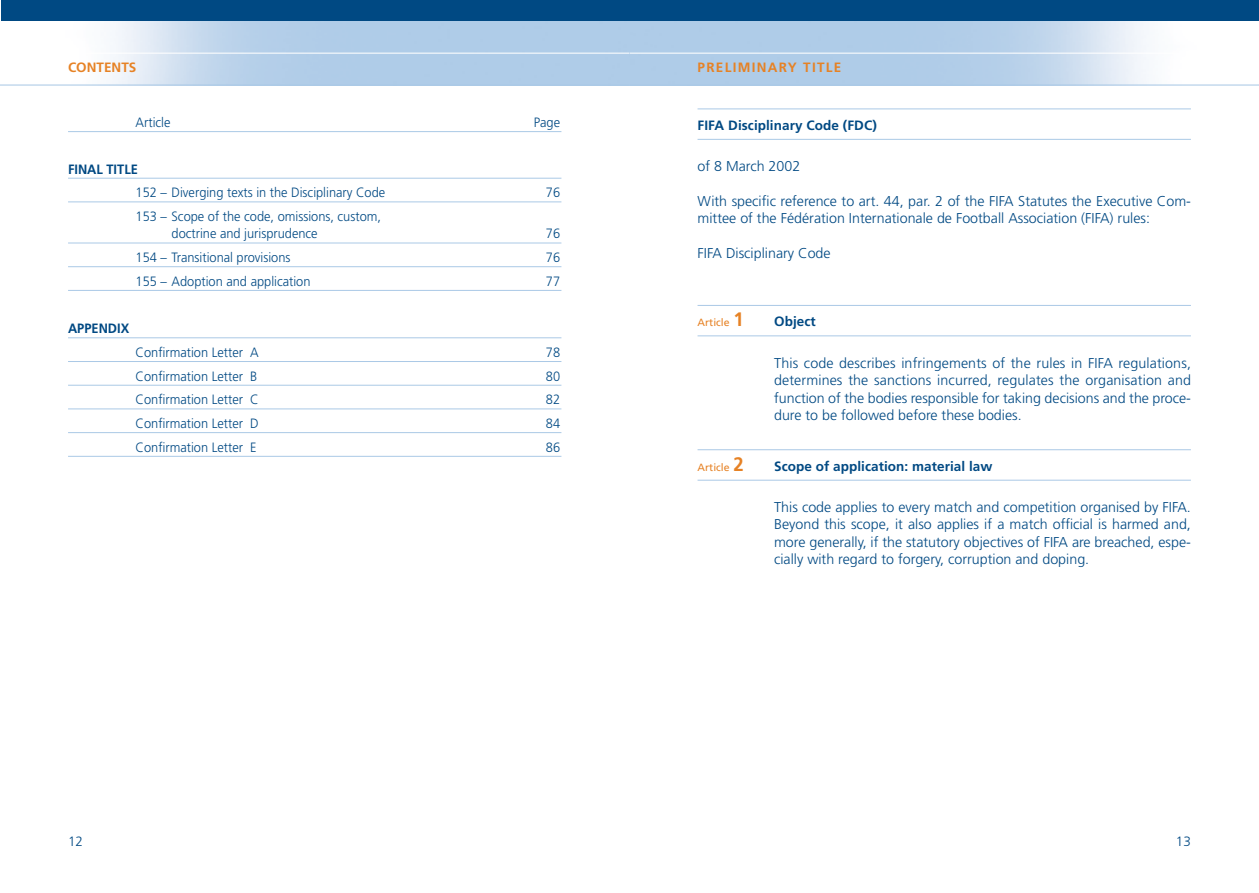
<style>
.page{position:relative;width:1259px;height:893px;background:#fff}
.page>*{position:absolute;margin:0;border:0;box-sizing:border-box;transform-origin:0 0}
.t1{font:300 14.25px/17.4px "Frutiger";color:#004983;text-align:justify}
.t2{font:300 13.5px/17.4px "Frutiger";color:#004983;scale:.95 1}
.t3{font:700 13.5px "Frutiger";letter-spacing:.005em;color:#004983}
.t4{font:700 13.5px "Frutiger";letter-spacing:.005em;color:#004983;scale:.95 1}
.t5{font:700 13.5px "Frutiger";letter-spacing:.095em;color:#e68225}
.t6{font:700 13.5px "Frutiger";color:#e68225}
.t7{font:300 13.5px "Frutiger";color:#004983}
.t8{font:10.5px "Frutiger";color:#e68225}
.s1{font-weight:700;font-size:19.5px}
</style>
<div class="page">
<div style="left:1px;top:0;width:628px;height:21px;background:#004983"></div>
<hr style="left:1px;top:85px;width:628px;height:1px;background:#aac9e6">
<div style="left:629px;top:0;width:630px;height:21px;background:#004983"></div>
<hr style="left:629px;top:85px;width:630px;height:1px;background:#aac9e6">
<hr style="left:68px;top:131px;width:493px;height:1px;background:#aac9e6">
<hr style="left:68px;top:178px;width:493px;height:1px;background:#aac9e6">
<hr style="left:68px;top:202px;width:493px;height:1px;background:#aac9e6">
<hr style="left:68px;top:243px;width:493px;height:1px;background:#aac9e6">
<hr style="left:68px;top:266px;width:493px;height:1px;background:#aac9e6">
<hr style="left:68px;top:290px;width:493px;height:1px;background:#aac9e6">
<hr style="left:68px;top:337px;width:493px;height:1px;background:#aac9e6">
<hr style="left:68px;top:361px;width:493px;height:1px;background:#aac9e6">
<hr style="left:68px;top:385px;width:493px;height:1px;background:#aac9e6">
<hr style="left:68px;top:409px;width:493px;height:1px;background:#aac9e6">
<hr style="left:68px;top:432px;width:493px;height:1px;background:#aac9e6">
<hr style="left:68px;top:456px;width:493px;height:1px;background:#aac9e6">
<hr style="left:697px;top:109px;width:494px;height:1px;background:#aac9e6">
<hr style="left:697px;top:139px;width:494px;height:1px;background:#aac9e6">
<hr style="left:697px;top:305px;width:494px;height:1px;background:#aac9e6">
<hr style="left:697px;top:335px;width:494px;height:1px;background:#aac9e6">
<hr style="left:697px;top:449px;width:494px;height:1px;background:#aac9e6">
<hr style="left:697px;top:480px;width:494px;height:1px;background:#aac9e6">
<p class="t6" style="left:68px;top:61px;width:70px">CONTENTS</p>
<p class="t5" style="left:697px;top:62px;width:145px">PRELIMINARY TITLE</p>
<p class="t2" style="left:136px;top:115px;width:38px">Article</p>
<p class="t2" style="left:534px;top:115px;width:29px">Page</p>
<p class="t4" style="left:68px;top:164px;width:75px">FINAL TITLE</p>
<p class="t2" style="left:136px;top:185px;width:264px">152 – Diverging texts in the Disciplinary Code</p>
<p class="t2" style="left:546px;top:185px;width:17px">76</p>
<p class="t2" style="left:172px;top:209px;width:222px;text-indent:-36px">153 – Scope of the code, omissions, custom, doctrine and jurisprudence</p>
<p class="t2" style="left:546px;top:226px;width:17px">76</p>
<p class="t2" style="left:136px;top:250px;width:165px">154 – Transitional provisions</p>
<p class="t2" style="left:546px;top:250px;width:17px">76</p>
<p class="t2" style="left:136px;top:273px;width:186px">155 – Adoption and application</p>
<p class="t2" style="left:546px;top:273px;width:17px">77</p>
<p class="t4" style="left:68px;top:323px;width:66px">APPENDIX</p>
<p class="t2" style="left:136px;top:345px;width:131px">Confirmation Letter A</p>
<p class="t2" style="left:546px;top:345px;width:17px">78</p>
<p class="t2" style="left:136px;top:368px;width:130px">Confirmation Letter B</p>
<p class="t2" style="left:546px;top:368px;width:17px">80</p>
<p class="t2" style="left:136px;top:392px;width:131px">Confirmation Letter C</p>
<p class="t2" style="left:546px;top:392px;width:17px">82</p>
<p class="t2" style="left:136px;top:416px;width:131px">Confirmation Letter D</p>
<p class="t2" style="left:546px;top:416px;width:17px">84</p>
<p class="t2" style="left:136px;top:439px;width:129px">Confirmation Letter E</p>
<p class="t2" style="left:546px;top:439px;width:17px">86</p>
<p class="t3" style="left:697px;top:120px;width:181px">FIFA Disciplinary Code (FDC)</p>
<p class="t1" style="left:697px;top:159px;width:104px">of 8 March 2002</p>
<p class="t1" style="left:697px;top:193px;width:495px">With specific reference to art. 44, par. 2 of the FIFA Statutes the Executive Com&shy;mittee of the Fédération Internationale de Football Association (FIFA) rules:</p>
<p class="t1" style="left:697px;top:246px;width:135px">FIFA Disciplinary Code</p>
<p class="t8" style="left:697px;top:318px;width:48px">Article <span class="s1">1</span></p>
<p class="t3" style="left:774px;top:316px;width:43px">Object</p>
<p class="t1" style="left:774px;top:355px;width:418px">This code describes infringements of the rules in FIFA regulations, determines the sanctions incurred, regulates the organisation and function of the bodies responsible for taking decisions and the proce&shy;dure to be followed before these bodies.</p>
<p class="t8" style="left:697px;top:463px;width:48px">Article <span class="s1">2</span></p>
<p class="t3" style="left:774px;top:460px;width:220px">Scope of application: material law</p>
<p class="t1" style="left:774px;top:499px;width:418px">This code applies to every match and competition organised by FIFA.<br>Beyond this scope, it also applies if a match official is harmed and, more generally, if the statutory objectives of FIFA are breached, espe&shy;cially with regard to forgery, corruption and doping.</p>
<p class="t7" style="left:68px;top:836px;width:17px">12</p>
<p class="t7" style="left:1175px;top:836px;width:17px">13</p>
</div>
